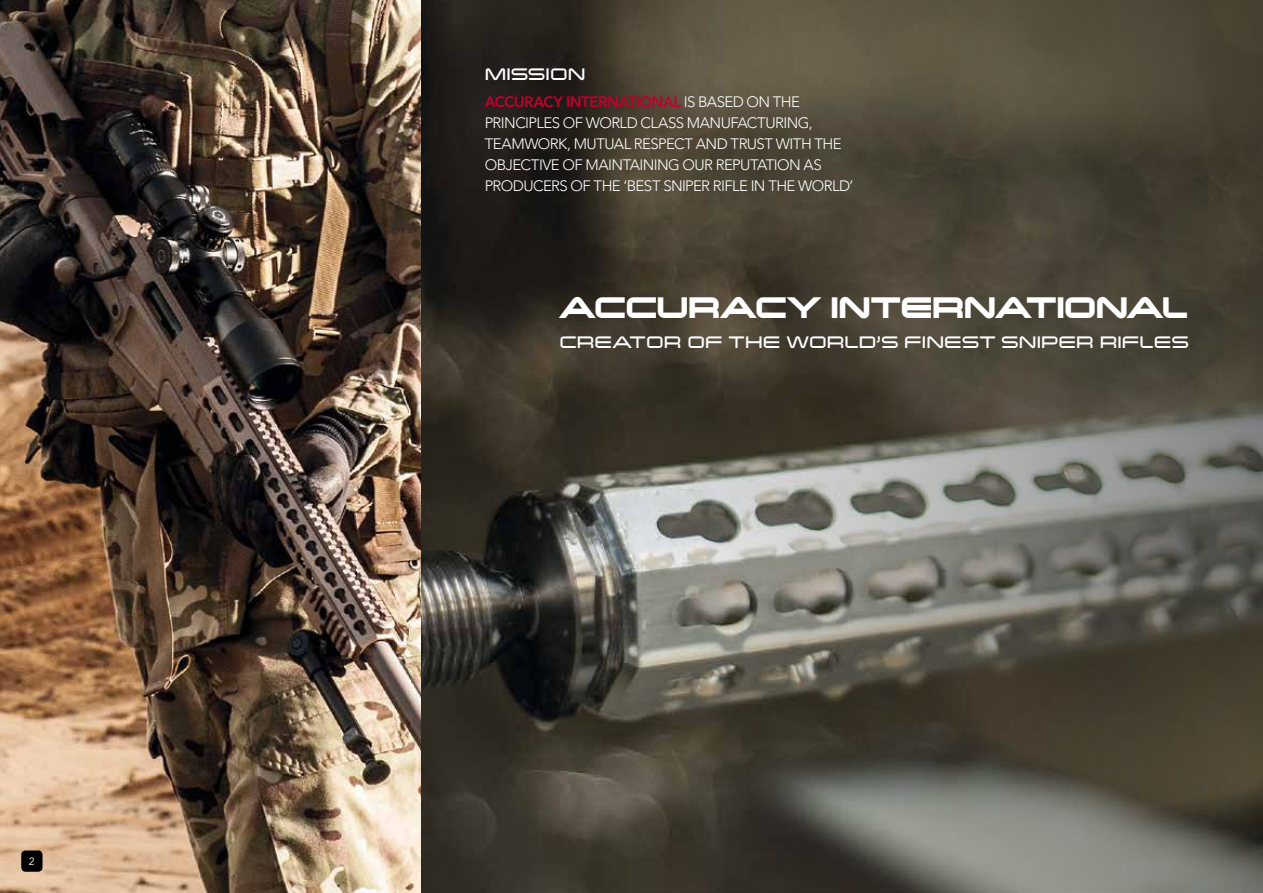
<style>
.page{position:relative;width:1263px;height:893px;background:#fff}
.page>*{position:absolute;margin:0;border:0;box-sizing:border-box;transform-origin:0 0}
.t1{font:700 37.5px "Changeling Neo";letter-spacing:.005em;color:#fff}
.t2{font:21px "Changeling Neo";letter-spacing:.005em;color:#fff}
.t3{font:300 15px/21px "Avenir";letter-spacing:-.035em;color:#fff}
.t4{font:10.5px "Avenir";color:#fff}
.s1{font-weight:800;color:#c1002b}
</style>
<div class="page">
<img style="left:421px;top:0;width:842px;height:893px">
<img style="left:0;top:0;width:421px;height:893px">
<div style="left:21px;top:850px;width:22px;height:22px;background:#000;border-radius:4px"></div>
<p class="t4" style="left:29px;top:855px;width:7px">2</p>
<h2 class="t2" style="left:485px;top:60px;width:102px">MISSION</h2>
<p class="t3" style="left:485px;top:91px;width:370px"><span class="s1">ACCURACY INTERNATIONAL</span> IS BASED ON THE PRINCIPLES OF WORLD CLASS MANUFACTURING, TEAMWORK, MUTUAL RESPECT AND TRUST WITH THE OBJECTIVE OF MAINTAINING OUR REPUTATION AS PRODUCERS OF THE ‘BEST SNIPER RIFLE IN THE WORLD’</p>
<h1 class="t1" style="left:560px;top:283px;width:629px">ACCURACY INTERNATIONAL</h1>
<h2 class="t2" style="left:559px;top:329px;width:631px">CREATOR OF THE WORLD'S FINEST SNIPER RIFLES</h2>
</div>
